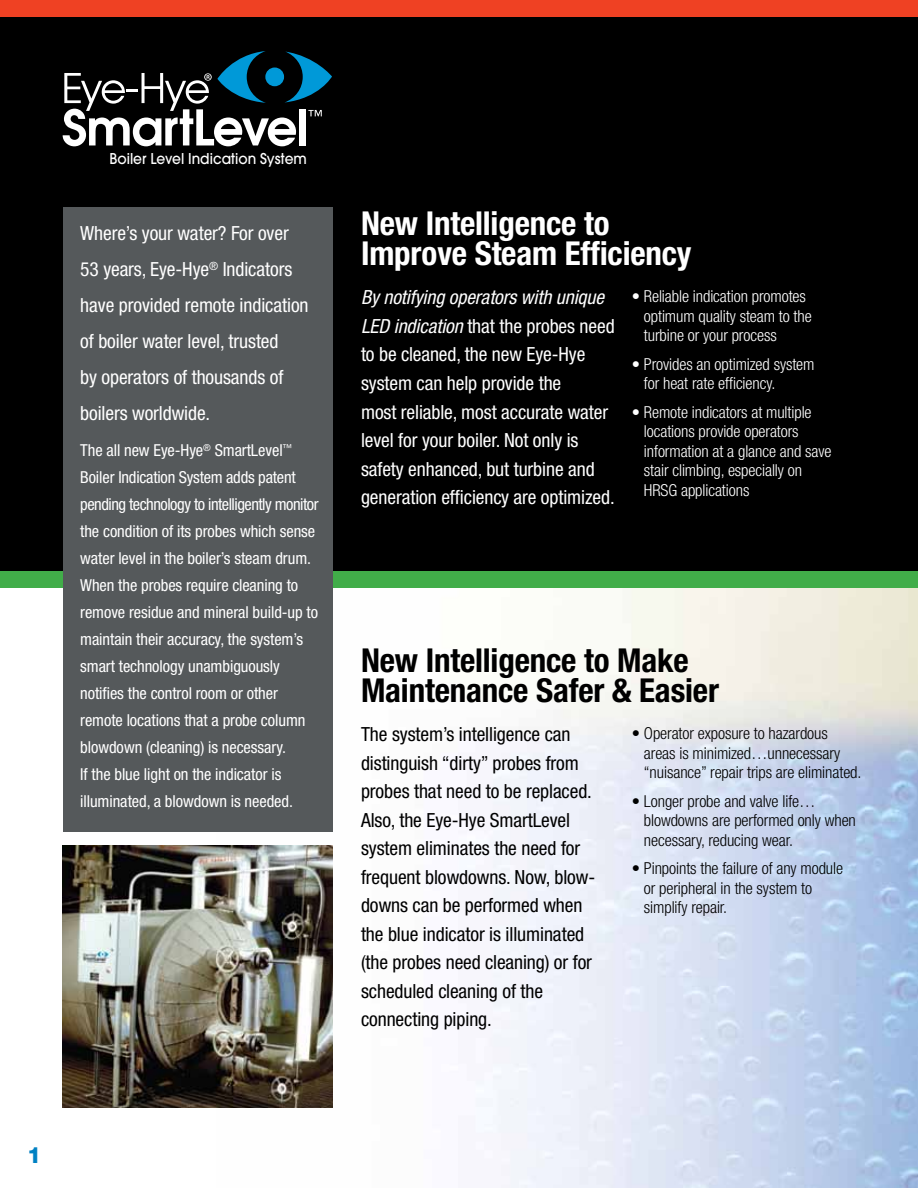
<style>
.page{position:relative;width:918px;height:1188px;background:#fff}
.page>*{position:absolute;margin:0;border:0;box-sizing:border-box;transform-origin:0 0}
.t1{font:700 condensed 33px/30px "Helvetica Neue LT Std";letter-spacing:-.005em;color:#000}
.t2{font:700 condensed 33px/30px "Helvetica Neue LT Std";letter-spacing:-.005em;color:#fff}
.t3{font:800 22.5px "Helvetica Neue LT Std";color:#0081c3}
.t4{font:condensed 19.5px/28.5px "Helvetica Neue LT Std";letter-spacing:-.005em;color:#fff}
.t5{font:condensed 19.5px/28.5px "Helvetica Neue LT Std";letter-spacing:-.005em;color:#000}
.t6{font:condensed 16.5px/27px "Helvetica Neue LT Std";letter-spacing:-.005em;color:#fff}
.t7{font:300 condensed 16.5px/19.5px "Helvetica Neue LT Std";letter-spacing:-.005em;color:#fff}
.t8{font:300 condensed 16.5px/19.5px "Helvetica Neue LT Std";letter-spacing:-.005em;color:#000}
.t9{font:500 14.85px "Avant Garde";color:#fff;scale:.93 1}
.s1{font-style:italic}
</style>
<div class="page">
<img style="left:216px;top:587px;width:702px;height:601px">
<div style="left:0;top:2px;width:918px;height:577px;background:#000"></div>
<div style="left:0;top:0;width:918px;height:17px;background:#ef4123"></div>
<div style="left:0;top:571px;width:918px;height:16px;background:#41ad49"></div>
<div style="left:63px;top:207px;width:270px;height:625px;background:#55595b"></div>
<svg style="left:63px;top:51px;width:269px;height:95px"></svg>
<img style="left:63px;top:846px;width:270px;height:262px">
<p class="t9" style="left:109px;top:149px;width:214px">Boiler Level Indication System</p>
<p class="t4" style="left:80px;top:215px;width:230px;line-height:36px">Where’s your water? For over<br>53 years, Eye-Hye<sup>®</sup> Indicators have provided remote indication of boiler water level, trusted<br>by operators of thousands of boilers worldwide.</p>
<p class="t6" style="left:80px;top:437px;width:240px">The all new Eye-Hye<sup>®</sup> SmartLevel<sup>™ </sup>Boiler Indication System adds patent pending technology to intelligently monitor the condition of its probes which sense water level in the boiler’s steam drum.<br>When the probes require cleaning to remove residue and mineral build-up to maintain their accuracy, the system’s smart technology unambiguously notifies the control room or other remote locations that a probe column blowdown (cleaning) is necessary.<br>If the blue light on the indicator is illuminated, a blowdown is needed.</p>
<h1 class="t2" style="left:361px;top:208px;width:332px">New Intelligence to<br>Improve Steam Efficiency</h1>
<p class="t4" style="left:361px;top:283px;width:255px"><span class="s1">By notifying operators with unique LED indication</span> that the probes need to be cleaned, the new Eye-Hye system can help provide the<br>most reliable, most accurate water level for your boiler. Not only is safety enhanced, but turbine and generation efficiency are optimized.</p>
<p class="t7" style="left:644px;top:287px;width:169px;text-indent:-12px">• Reliable indication promotes optimum quality steam to the turbine or your process</p>
<p class="t7" style="left:644px;top:354px;width:172px;text-indent:-12px">• Provides an optimized system for heat rate efficiency.</p>
<p class="t7" style="left:644px;top:402px;width:189px;text-indent:-12px">• Remote indicators at multiple locations provide operators information at a glance and save stair climbing, especially on<br>HRSG applications</p>
<h1 class="t1" style="left:361px;top:645px;width:360px">New Intelligence to Make<br>Maintenance Safer &amp; Easier</h1>
<p class="t5" style="left:361px;top:720px;width:236px">The system’s intelligence can distinguish “dirty” probes from probes that need to be replaced.<br>Also, the Eye-Hye SmartLevel system eliminates the need for frequent blowdowns. Now, blow&shy;downs can be performed when the blue indicator is illuminated (the probes need cleaning) or for scheduled cleaning of the connecting piping.</p>
<p class="t8" style="left:644px;top:723px;width:219px;text-indent:-12px">• Operator exposure to hazardous areas is minimized…unnecessary “nuisance” repair trips are eliminated.</p>
<p class="t8" style="left:644px;top:791px;width:214px;text-indent:-12px">• Longer probe and valve life… blowdowns are performed only when necessary, reducing wear.</p>
<p class="t8" style="left:644px;top:858px;width:201px;text-indent:-12px">• Pinpoints the failure of any module or peripheral in the system to simplify repair.</p>
<h2 class="t3" style="left:27px;top:1142px;width:16px">1</h2>
</div>
